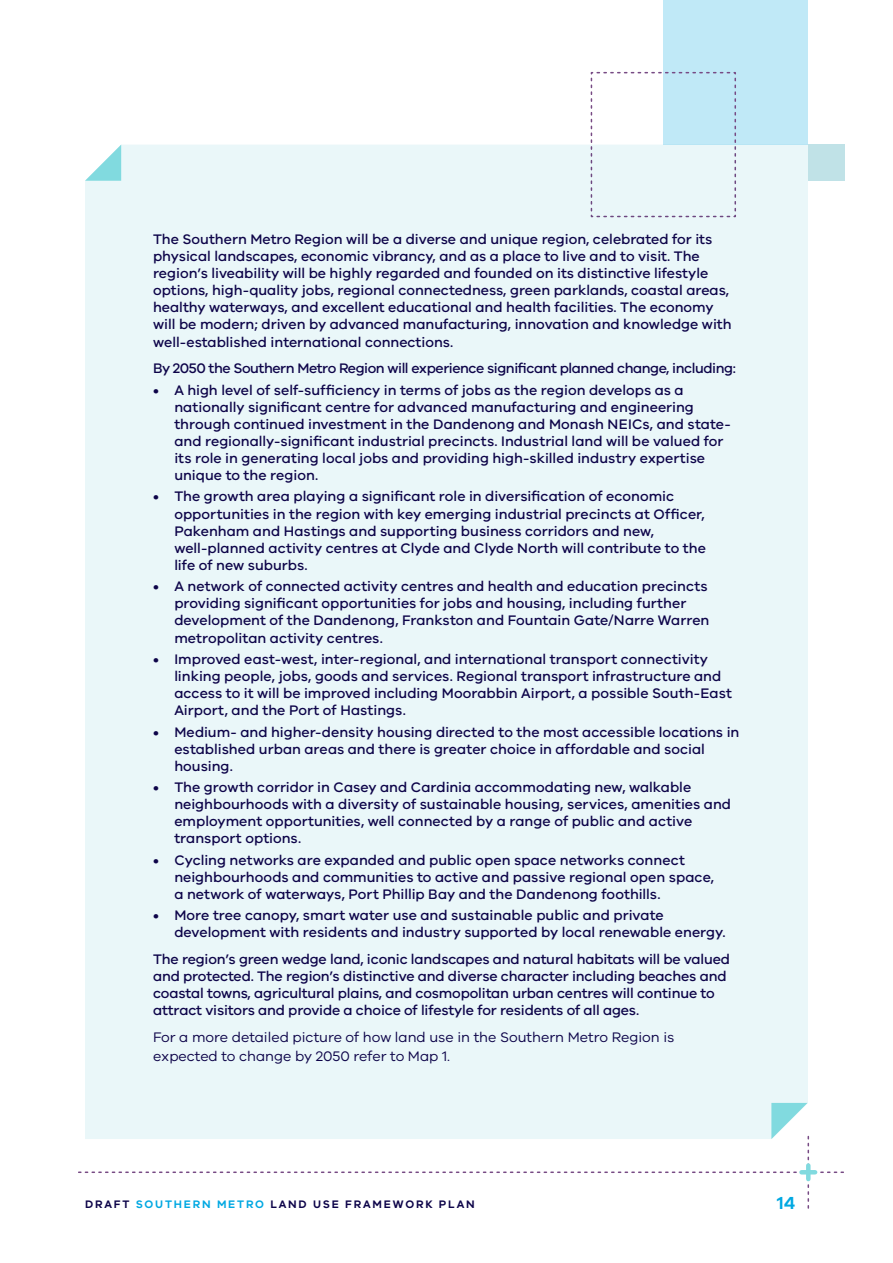
<style>
.page{position:relative;width:893px;height:1263px;background:#fff}
.page>*{position:absolute;margin:0;border:0;box-sizing:border-box;transform-origin:0 0}
.t1{font:600 18px "VIC";color:#00a8e2}
.t2{font:500 14.25px/17.1px "VIC";color:#0d0449}
.t3{font:14.25px/18.9px "VIC";color:#0d0449}
.t4{font:500 14.25px "VIC";letter-spacing:-.03em;color:#0d0449}
.t5{font:600 11.25px "VIC";letter-spacing:.16em;color:#0d0449}
.s1{color:#00a8e2}
</style>
<div class="page">
<div style="left:663px;top:0;width:145px;height:145px;background:#c0e9f7"></div>
<svg style="left:590px;top:71px;width:146px;height:72px"></svg>
<div style="left:808px;top:145px;width:36px;height:36px;background:#c0e2e7"></div>
<div style="left:85px;top:145px;width:723px;height:958px;background:#eaf7f9"></div>
<svg style="left:85px;top:145px;width:36px;height:36px"></svg>
<svg style="left:79px;top:1103px;width:764px;height:105px"></svg>
<p class="t2" style="left:153px;top:230px;width:580px">The Southern Metro Region will be a diverse and unique region, celebrated for its physical landscapes, economic vibrancy, and as a place to live and to visit. The region’s liveability will be highly regarded and founded on its distinctive lifestyle options, high-quality jobs, regional connectedness, green parklands, coastal areas, healthy waterways, and excellent educational and health facilities. The economy will be modern; driven by advanced manufacturing, innovation and knowledge with well-established international connections.</p>
<p class="t4" style="left:153px;top:360px;width:584px">By 2050 the Southern Metro Region will experience significant planned change, including:</p>
<p class="t2" style="left:174px;top:381px;width:558px;text-indent:-21px">• A high level of self-sufficiency in terms of jobs as the region develops as a nationally significant centre for advanced manufacturing and engineering through continued investment in the Dandenong and Monash NEICs, and state&shy;and regionally-significant industrial precincts. Industrial land will be valued for its role in generating local jobs and providing high-skilled industry expertise unique to the region.</p>
<p class="t2" style="left:174px;top:488px;width:533px;text-indent:-21px">• The growth area playing a significant role in diversification of economic opportunities in the region with key emerging industrial precincts at Officer, Pakenham and Hastings and supporting business corridors and new, well-planned activity centres at Clyde and Clyde North will contribute to the life of new suburbs.</p>
<p class="t2" style="left:174px;top:577px;width:537px;text-indent:-21px">• A network of connected activity centres and health and education precincts providing significant opportunities for jobs and housing, including further development of the Dandenong, Frankston and Fountain Gate/Narre Warren metropolitan activity centres.</p>
<p class="t2" style="left:174px;top:650px;width:559px;text-indent:-21px">• Improved east-west, inter-regional, and international transport connectivity linking people, jobs, goods and services. Regional transport infrastructure and access to it will be improved including Moorabbin Airport, a possible South-East Airport, and the Port of Hastings.</p>
<p class="t2" style="left:174px;top:723px;width:566px;text-indent:-21px">• Medium- and higher-density housing directed to the most accessible locations in established urban areas and there is greater choice in affordable and social housing.</p>
<p class="t2" style="left:174px;top:778px;width:558px;text-indent:-21px">• The growth corridor in Casey and Cardinia accommodating new, walkable neighbourhoods with a diversity of sustainable housing, services, amenities and employment opportunities, well connected by a range of public and active transport options.</p>
<p class="t2" style="left:174px;top:851px;width:541px;text-indent:-21px">• Cycling networks are expanded and public open space networks connect neighbourhoods and communities to active and passive regional open space, a network of waterways, Port Phillip Bay and the Dandenong foothills.</p>
<p class="t2" style="left:174px;top:906px;width:553px;text-indent:-21px">• More tree canopy, smart water use and sustainable public and private development with residents and industry supported by local renewable energy.</p>
<p class="t2" style="left:153px;top:950px;width:579px">The region’s green wedge land, iconic landscapes and natural habitats will be valued and protected. The region’s distinctive and diverse character including beaches and coastal towns, agricultural plains, and cosmopolitan urban centres will continue to attract visitors and provide a choice of lifestyle for residents of all ages.</p>
<p class="t3" style="left:153px;top:1027px;width:523px">For a more detailed picture of how land use in the Southern Metro Region is expected to change by 2050 refer to Map 1.</p>
<p class="t5" style="left:85px;top:1197px;width:391px">DRAFT <span class="s1">SOUTHERN METRO</span> LAND USE FRAMEWORK PLAN</p>
<p class="t1" style="left:777px;top:1191px;width:19px">14</p>
</div>
